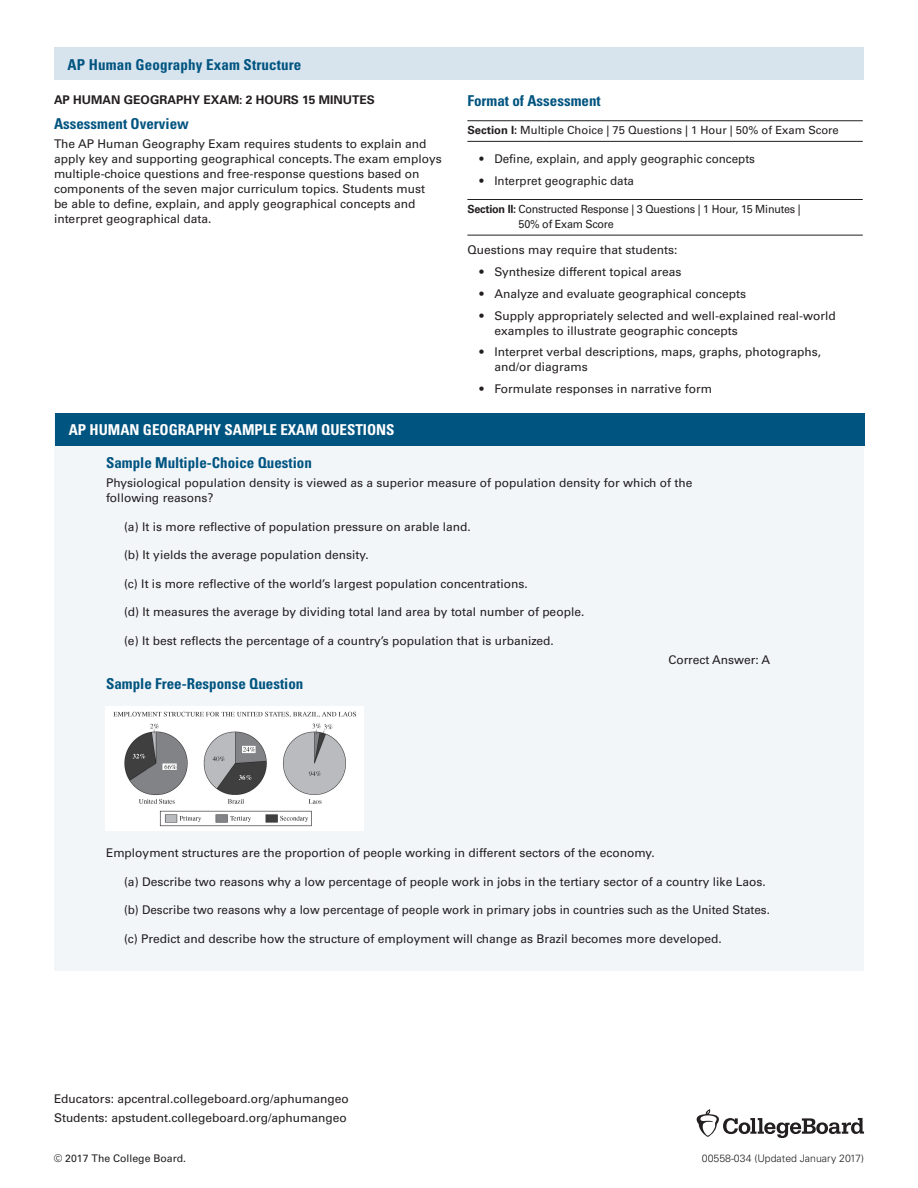
<style>
.page{position:relative;width:918px;height:1188px;background:#fff}
.page>*{position:absolute;margin:0;border:0;box-sizing:border-box;transform-origin:0 0}
.t1{font:700 condensed 15px "Univers LT Std";color:#005480}
.t2{font:700 condensed 15px "Univers LT Std";color:#fff}
.t3{font:12px/15px "Univers LT Std";color:#231f20}
.t4{font:700 12px "Univers LT Std";color:#231f20}
.t5{font:11.25px/15px "Univers LT Std";letter-spacing:-.02em;color:#231f20;scale:.96 1}
.t6{font:11.25px "Univers LT Std";color:#231f20}
.t7{font:300 10.5px "Univers LT Std";color:#231f20}
.t8{font:10.5px "Univers LT Std";color:#231f20}
.s1{font-weight:700}
</style>
<div class="page">
<div style="left:54px;top:413px;width:810px;height:558px;background:#f3f6f9"></div>
<hr style="left:467px;top:120px;width:396px;height:1px;background:#231f20">
<hr style="left:467px;top:141px;width:396px;height:1px;background:#231f20">
<hr style="left:467px;top:199px;width:396px;height:1px;background:#231f20">
<hr style="left:467px;top:235px;width:396px;height:1px;background:#231f20">
<div style="left:55px;top:413px;width:810px;height:33px;background:#005480"></div>
<div style="left:54px;top:47px;width:810px;height:33px;background:#d7e4ee"></div>
<svg style="left:697px;top:1109px;width:167px;height:29px"></svg>
<img style="left:105px;top:706px;width:259px;height:124px">
<p class="t1" style="left:68px;top:56px;width:235px">AP Human Geography Exam Structure</p>
<p class="t4" style="left:54px;top:93px;width:322px">AP HUMAN GEOGRAPHY EXAM: 2 HOURS 15 MINUTES</p>
<p class="t1" style="left:54px;top:114px;width:136px">Assessment Overview</p>
<p class="t3" style="left:54px;top:136px;width:389px">The AP Human Geography Exam requires students to explain and apply key and supporting geographical concepts. The exam employs multiple-choice questions and free-response questions based on components of the seven major curriculum topics. Students must be able to define, explain, and apply geographical concepts and interpret geographical data.</p>
<p class="t2" style="left:69px;top:420px;width:327px">AP HUMAN GEOGRAPHY SAMPLE EXAM QUESTIONS</p>
<p class="t1" style="left:467px;top:91px;width:135px">Format of Assessment</p>
<p class="t6" style="left:467px;top:124px;width:373px"><span class="s1">Section I:</span> Multiple Choice | 75 Questions | 1 Hour | 50% of Exam Score</p>
<p class="t3" style="left:479px;top:151px;width:277px">• Define, explain, and apply geographic concepts</p>
<p class="t3" style="left:479px;top:173px;width:156px">• Interpret geographic data</p>
<p class="t5" style="left:519px;top:202px;width:295px;text-indent:-51px"><span class="s1">Section II:</span> Constructed Response | 3 Questions | 1 Hour, 15 Minutes |<br>50% of Exam Score</p>
<p class="t3" style="left:467px;top:243px;width:212px">Questions may require that students:</p>
<p class="t3" style="left:479px;top:264px;width:204px">• Synthesize different topical areas</p>
<p class="t3" style="left:479px;top:286px;width:268px">• Analyze and evaluate geographical concepts</p>
<p class="t3" style="left:494px;top:308px;width:343px;text-indent:-15px">• Supply appropriately selected and well-explained real-world examples to illustrate geographic concepts</p>
<p class="t3" style="left:494px;top:345px;width:328px;text-indent:-15px">• Interpret verbal descriptions, maps, graphs, photographs, and/or diagrams</p>
<p class="t3" style="left:479px;top:381px;width:234px">• Formulate responses in narrative form</p>
<p class="t1" style="left:106px;top:453px;width:207px">Sample Multiple-Choice Question</p>
<p class="t3" style="left:106px;top:476px;width:588px">Physiological population density is viewed as a superior measure of population density for which of the following reasons?</p>
<p class="t3" style="left:124px;top:519px;width:348px">(a) It is more reflective of population pressure on arable land.</p>
<p class="t3" style="left:124px;top:548px;width:246px">(b) It yields the average population density.</p>
<p class="t3" style="left:124px;top:576px;width:405px">(c) It is more reflective of the world’s largest population concentrations.</p>
<p class="t3" style="left:124px;top:605px;width:462px">(d) It measures the average by dividing total land area by total number of people.</p>
<p class="t3" style="left:124px;top:633px;width:431px">(e) It best reflects the percentage of a country’s population that is urbanized.</p>
<p class="t3" style="left:668px;top:653px;width:103px">Correct Answer: A</p>
<p class="t1" style="left:106px;top:674px;width:199px">Sample Free-Response Question</p>
<p class="t3" style="left:106px;top:845px;width:550px">Employment structures are the proportion of people working in different sectors of the economy.</p>
<p class="t3" style="left:124px;top:874px;width:643px">(a) Describe two reasons why a low percentage of people work in jobs in the tertiary sector of a country like Laos.</p>
<p class="t3" style="left:124px;top:902px;width:647px">(b) Describe two reasons why a low percentage of people work in primary jobs in countries such as the United States.</p>
<p class="t3" style="left:124px;top:931px;width:599px">(c) Predict and describe how the structure of employment will change as Brazil becomes more developed.</p>
<p class="t3" style="left:54px;top:1089px;width:296px;line-height:19.5px">Educators: apcentral.collegeboard.org/aphumangeo<br>Students: apstudent.collegeboard.org/aphumangeo</p>
<p class="t8" style="left:54px;top:1152px;width:134px">© 2017 The College Board.</p>
<p class="t7" style="left:702px;top:1152px;width:164px">00558-034 (Updated January 2017)</p>
</div>
